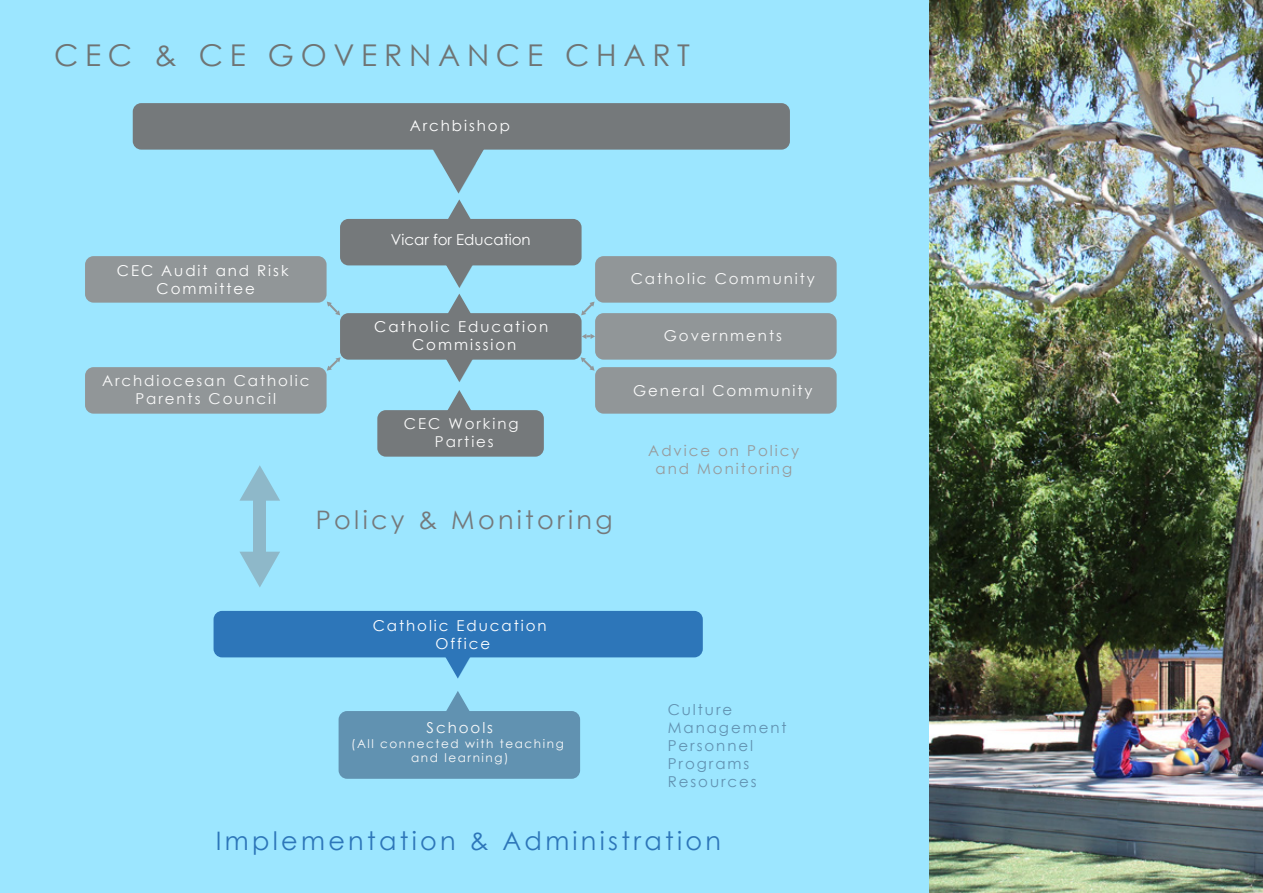
<style>
.page{position:relative;width:1263px;height:893px;background:#9ce6ff}
.page>*{position:absolute;margin:0;border:0;box-sizing:border-box;transform-origin:0 0}
.t1{font:30px "Century Gothic";letter-spacing:.225em;color:#6f7474}
.t2{font:25.5px "Century Gothic";letter-spacing:.13em;color:#2d76b9}
.t3{font:25.5px "Century Gothic";letter-spacing:.13em;color:#75797b}
.t4{font:15px/18px "Century Gothic";letter-spacing:.13em;color:#fafafa;text-align:center}
.t5{font:15px/18px "Century Gothic";letter-spacing:.13em;color:#fff;text-align:center}
.t6{font:15px/18px "Century Gothic";letter-spacing:.13em;color:#6192b1}
.t7{font:15px/18px "Century Gothic";letter-spacing:.13em;color:#97999a;text-align:center}
.t8{font:15px "Century Gothic";color:#fff}
.t9{font:12px/14.4px "Century Gothic";letter-spacing:.13em;color:#fafafa;text-align:center}
</style>
<div class="page">
<img style="left:929px;top:0;width:334px;height:893px">
<svg style="left:446px;top:294px;width:27px;height:88px"></svg>
<div style="left:340px;top:313px;width:241px;height:47px;background:#75797b;border-radius:9px"></div>
<svg style="left:433px;top:150px;width:51px;height:43px"></svg>
<div style="left:133px;top:103px;width:657px;height:47px;background:#75797b;border-radius:9px"></div>
<svg style="left:425px;top:199px;width:69px;height:89px"></svg>
<div style="left:340px;top:219px;width:241px;height:46px;background:#75797b;border-radius:9px"></div>
<svg style="left:448px;top:390px;width:23px;height:20px"></svg>
<div style="left:377px;top:410px;width:167px;height:47px;background:#75797b;border-radius:9px"></div>
<div style="left:85px;top:367px;width:242px;height:47px;background:#919698;border-radius:9px"></div>
<div style="left:595px;top:256px;width:242px;height:47px;background:#919698;border-radius:9px"></div>
<div style="left:595px;top:313px;width:242px;height:47px;background:#919698;border-radius:9px"></div>
<div style="left:595px;top:367px;width:242px;height:47px;background:#919698;border-radius:9px"></div>
<div style="left:85px;top:256px;width:242px;height:47px;background:#919698;border-radius:9px"></div>
<svg style="left:327px;top:302px;width:13px;height:13px"></svg>
<svg style="left:327px;top:357px;width:14px;height:14px"></svg>
<svg style="left:581px;top:302px;width:13px;height:13px"></svg>
<svg style="left:582px;top:334px;width:13px;height:5px"></svg>
<svg style="left:581px;top:357px;width:13px;height:14px"></svg>
<svg style="left:423px;top:657px;width:69px;height:21px"></svg>
<div style="left:214px;top:611px;width:489px;height:46px;background:#2d76b9;border-radius:9px"></div>
<svg style="left:446px;top:691px;width:24px;height:20px"></svg>
<div style="left:339px;top:711px;width:241px;height:68px;background:#6192b1;border-radius:9px"></div>
<div style="left:254px;top:499px;width:12px;height:53px;background:#8eb8c9"></div>
<svg style="left:239px;top:465px;width:41px;height:36px"></svg>
<svg style="left:240px;top:552px;width:40px;height:35px"></svg>
<h1 class="t1" style="left:54px;top:34px;width:27px">CEC</h1>
<h1 class="t1" style="left:154px;top:34px;width:68px">&amp; CE</h1>
<h1 class="t1" style="left:268px;top:34px;width:424px">governance chart</h1>
<p class="t5" style="left:410px;top:116px;width:102px">Archbishop</p>
<p class="t5" style="left:117px;top:262px;width:173px">CEC Audit and Risk<br>Committee</p>
<p class="t4" style="left:102px;top:371px;width:209px">Archdiocesan Catholic<br>Parents Council</p>
<p class="t8" style="left:391px;top:229px;width:141px">Vicar for Education</p>
<p class="t5" style="left:374px;top:317px;width:175px">Catholic Education<br>Commission</p>
<p class="t4" style="left:404px;top:414px;width:116px">CEC Working<br>Parties</p>
<h2 class="t3" style="left:316px;top:502px;width:298px">Policy &amp; Monitoring</h2>
<p class="t4" style="left:631px;top:269px;width:185px">Catholic Community</p>
<p class="t4" style="left:664px;top:326px;width:119px">Governments</p>
<p class="t4" style="left:633px;top:381px;width:181px">General Community</p>
<p class="t7" style="left:648px;top:442px;width:153px">Advice on Policy and Monitoring</p>
<p class="t5" style="left:373px;top:616px;width:175px">Catholic Education<br>Office</p>
<p class="t4" style="left:427px;top:718px;width:68px">Schools</p>
<p class="t9" style="left:351px;top:736px;width:214px">(All connected with teaching and learning)</p>
<p class="t6" style="left:668px;top:700px;width:120px">Culture<br>Management<br>Personnel<br>Programs<br>Resources</p>
<h2 class="t2" style="left:216px;top:823px;width:507px">Implementation &amp; Administration</h2>
</div>
